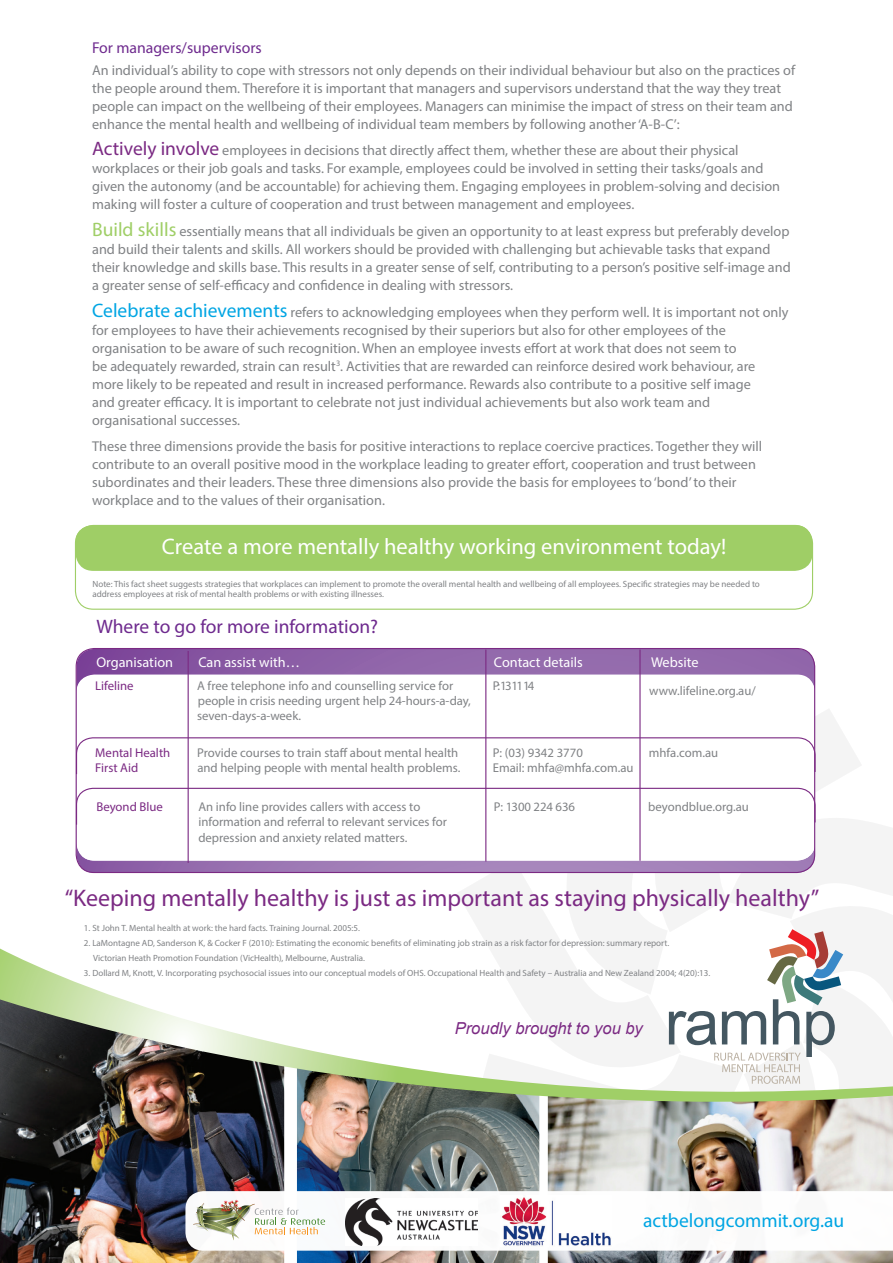
<style>
.page{position:relative;width:893px;height:1263px;background:#fff}
.page>*{position:absolute;margin:0;border:0;box-sizing:border-box;transform-origin:0 0}
.t1{font:24px "Myriad Pro";color:#7b2a83}
.t2{font:22.5px "Myriad Pro";color:#fff}
.t3{font:19.5px "Myriad Pro";color:#6e2a8e}
.t4{font:19.5px "Myriad Pro";color:#00a5e3}
.t5{font:italic 16.5px "Arial";color:#7b2a83}
.t6{font:15.75px "Myriad Pro";color:#6e2a8e}
.t7{font:14.25px/18px "Myriad Pro";color:#808285}
.t8{font:14.25px "Myriad Pro";color:#fff}
.t9{font:12.75px "Myriad Pro";color:#808285}
.t10{font:12.75px "Myriad Pro";color:#7b2a83}
.t11{font:9px/10.8px "Myriad Pro";color:#808285}
.s1{font-size:19.5px;color:#7b2a83}
.s2{font-size:19.5px;color:#9fce66}
.s3{font-size:19.5px;color:#00a5e3}
</style>
<div class="page">
<div style="left:75px;top:525px;width:737px;height:46px;background:#9fce66;border-radius:18px"></div>
<div style="left:75px;top:525px;width:738px;height:85px;border:1px solid #9fce66;border-radius:18px"></div>
<svg style="left:77px;top:649px;width:738px;height:35px;background:#8e61a7"></svg>
<div style="left:77px;top:674px;width:738px;height:186px;background:#fff;border-radius:18px"></div>
<hr style="left:188px;top:651px;width:1px;height:212px;background:#7b2a83">
<hr style="left:485px;top:649px;width:1px;height:212px;background:#7b2a83">
<hr style="left:639px;top:649px;width:2px;height:212px;background:#7b2a83">
<img style="left:0;top:1124px;width:75px;height:139px">
<svg style="left:0;top:948px;width:75px;height:176px;background:#616a58"></svg>
<img style="left:75px;top:723px;width:818px;height:540px">
<p class="t6" style="left:92px;top:38px;width:171px">For managers/supervisors</p>
<p class="t7" style="left:92px;top:61px;width:705px">An individual’s ability to cope with stressors not only depends on their individual behaviour but also on the practices of the people around them. Therefore it is important that managers and supervisors understand that the way they treat people can impact on the wellbeing of their employees. Managers can minimise the impact of stress on their team and enhance the mental health and wellbeing of individual team members by following another ‘A-B-C’:</p>
<p class="t7" style="left:92px;top:141px;width:689px"><span class="s1">Actively involve</span> employees in decisions that directly affect them, whether these are about their physical workplaces or their job goals and tasks. For example, employees could be involved in setting their tasks/goals and given the autonomy (and be accountable) for achieving them. Engaging employees in problem-solving and decision making will foster a culture of cooperation and trust between management and employees.</p>
<p class="t7" style="left:92px;top:222px;width:700px"><span class="s2">Build skills</span> essentially means that all individuals be given an opportunity to at least express but preferably develop and build their talents and skills. All workers should be provided with challenging but achievable tasks that expand their knowledge and skills base. This results in a greater sense of self, contributing to a person’s positive self-image and a greater sense of self-efficacy and confidence in dealing with stressors.</p>
<p class="t7" style="left:92px;top:302px;width:698px"><span class="s3">Celebrate achievements</span> refers to acknowledging employees when they perform well. It is important not only for employees to have their achievements recognised by their superiors but also for other employees of the organisation to be aware of such recognition. When an employee invests effort at work that does not seem to<br>be adequately rewarded, strain can result<sup>3</sup>. Activities that are rewarded can reinforce desired work behaviour, are more likely to be repeated and result in increased performance. Rewards also contribute to a positive self image<br>and greater efficacy. It is important to celebrate not just individual achievements but also work team and organisational successes.</p>
<p class="t7" style="left:92px;top:437px;width:672px">These three dimensions provide the basis for positive interactions to replace coercive practices. Together they will contribute to an overall positive mood in the workplace leading to greater effort, cooperation and trust between subordinates and their leaders. These three dimensions also provide the basis for employees to ‘bond’ to their workplace and to the values of their organisation.</p>
<p class="t2" style="left:162px;top:532px;width:566px">Create a more mentally healthy working environment today!</p>
<p class="t11" style="left:92px;top:578px;width:669px">Note: This fact sheet suggests strategies that workplaces can implement to promote the overall mental health and wellbeing of all employees. Specific strategies may be needed to address employees at risk of mental health problems or with existing illnesses.</p>
<p class="t3" style="left:96px;top:614px;width:283px">Where to go for more information?</p>
<p class="t8" style="left:96px;top:653px;width:78px">Organisation</p>
<p class="t8" style="left:198px;top:653px;width:103px">Can assist with…</p>
<p class="t8" style="left:494px;top:653px;width:90px">Contact details</p>
<p class="t8" style="left:651px;top:653px;width:49px">Website</p>
<p class="t10" style="left:95px;top:677px;width:40px">Lifeline</p>
<p class="t9" style="left:197px;top:677px;width:258px">A free telephone info and counselling service for</p>
<p class="t9" style="left:493px;top:677px;width:43px">P:13 11 14</p>
<p class="t9" style="left:198px;top:693px;width:275px">people in crisis needing urgent help 24-hours-a-day,</p>
<p class="t9" style="left:197px;top:708px;width:106px">seven-days-a-week.</p>
<p class="t10" style="left:95px;top:745px;width:76px">Mental Health</p>
<p class="t9" style="left:197px;top:745px;width:262px">Provide courses to train staff about mental health</p>
<p class="t9" style="left:493px;top:745px;width:92px">P: (03) 9342 3770</p>
<p class="t9" style="left:649px;top:745px;width:71px">mhfa.com.au</p>
<p class="t10" style="left:95px;top:760px;width:44px">First Aid</p>
<p class="t9" style="left:197px;top:760px;width:264px">and helping people with mental health problems.</p>
<p class="t9" style="left:493px;top:760px;width:142px">Email: mhfa@mhfa.com.au</p>
<p class="t10" style="left:96px;top:799px;width:68px">Beyond Blue</p>
<p class="t9" style="left:198px;top:799px;width:223px">An info line provides callers with access to</p>
<p class="t9" style="left:494px;top:799px;width:83px">P: 1300 224 636</p>
<p class="t9" style="left:648px;top:799px;width:102px">beyondblue.org.au</p>
<p class="t9" style="left:198px;top:814px;width:250px">information and referral to relevant services for</p>
<p class="t9" style="left:198px;top:829px;width:210px">depression and anxiety related matters.</p>
<p class="t9" style="left:649px;top:682px;width:108px">www.lifeline.org.au/</p>
<p class="t1" style="left:65px;top:883px;width:756px">“Keeping mentally healthy is just as important as staying physically healthy”</p>
<p class="t11" style="left:84px;top:923px;width:277px">1. St John T. Mental health at work: the hard facts. Training Journal. 2005:5.</p>
<p class="t11" style="left:84px;top:937px;width:587px">2. LaMontagne AD, Sanderson K, &amp; Cocker F (2010): Estimating the economic benefits of eliminating job strain as a risk factor for depression: summary report.</p>
<p class="t11" style="left:93px;top:952px;width:273px">Victorian Heath Promotion Foundation (VicHealth), Melbourne, Australia.</p>
<p class="t11" style="left:84px;top:967px;width:628px">3. Dollard M, Knott, V. Incorporating psychosocial issues into our conceptual models of OHS. Occupational Health and Safety – Australia and New Zealand 2004; 4(20):13.</p>
<p class="t5" style="left:455px;top:1018px;width:190px">Proudly brought to you by</p>
<p class="t4" style="left:643px;top:1208px;width:203px">actbelongcommit.org.au</p>
</div>
